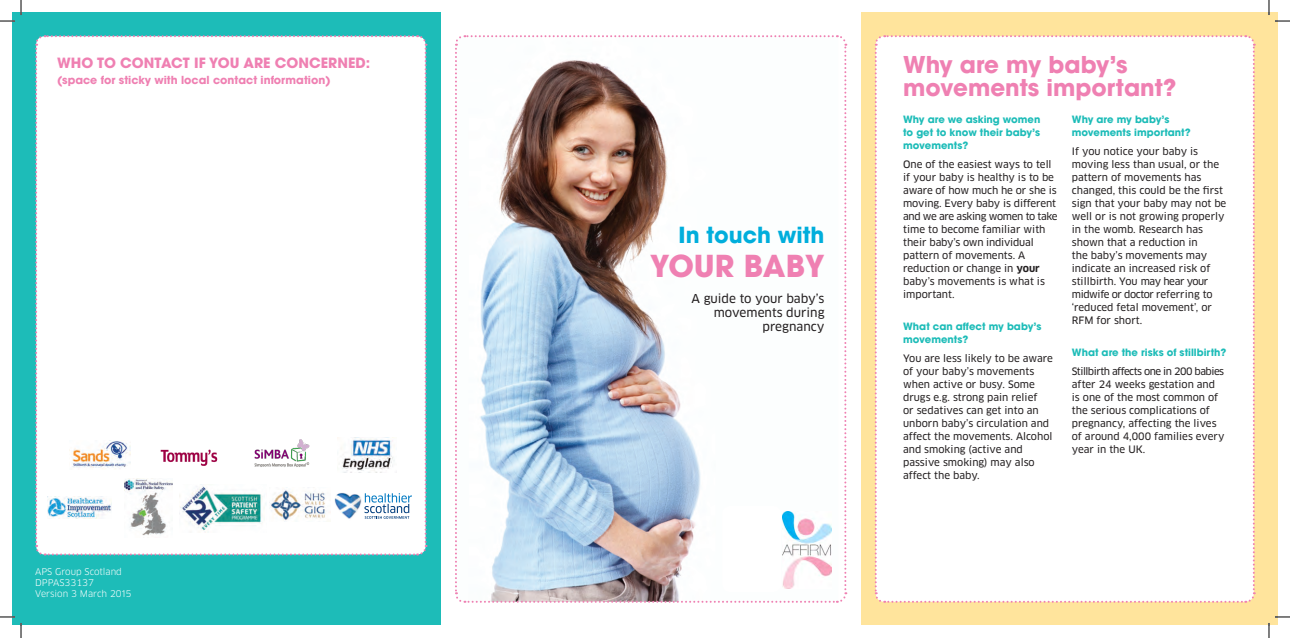
<style>
.page{position:relative;width:1290px;height:638px;background:#fff}
.page>*{position:absolute;margin:0;border:0;box-sizing:border-box;transform-origin:0 0}
.t1{font:700 30px "Avant Garde LT";color:#ef80b2}
.t2{font:700 23px/23px "Avant Garde LT";color:#ef80b2}
.t3{font:700 22px "Avant Garde LT";color:#00aedc}
.t4{font:700 14px "Avant Garde LT";color:#ef80b2}
.t5{font:12px/14.4px "Clan News";color:#231f20;text-align:right}
.t6{font:700 11px "Avant Garde LT";color:#ef80b2}
.t7{font:10px/13px "Clan News";color:#231f20}
.t8{font:700 10px/13px "Avant Garde LT";color:#1dbcb8}
.t9{font:10px/18.7px "Clan News";letter-spacing:-.05em;color:#231f20}
.t10{font:9px/10.8px "Clan";color:#fff}
.s1{font-family:"Clan LF"}
.s2{font-family:"Clan";font-weight:700}
.s3{font-family:"Avant Garde LT";font-weight:700;color:#1dbcb8}
</style>
<div class="page">
<div style="left:12px;top:12px;width:429px;height:613px;background:#1dbcb8"></div>
<img style="left:455px;top:35px;width:392px;height:568px">
<img style="left:782px;top:511px;width:49px;height:77px">
<div style="left:722px;top:505px;width:59px;height:86px;background:#fff;border-radius:8px"></div>
<div style="left:860px;top:12px;width:417px;height:613px;background:#ffe49c"></div>
<div style="left:874px;top:35px;width:381px;height:568px;background:#fff"></div>
<div style="left:35px;top:35px;width:393px;height:521px;background:#fff"></div>
<img style="left:334px;top:492px;width:28px;height:28px">
<img style="left:47px;top:496px;width:64px;height:21px">
<img style="left:337px;top:437px;width:59px;height:35px">
<img style="left:159px;top:446px;width:66px;height:19px">
<img style="left:69px;top:440px;width:61px;height:29px">
<img style="left:254px;top:437px;width:58px;height:33px">
<svg style="left:0;top:0;width:22px;height:22px"></svg>
<svg style="left:0;top:616px;width:22px;height:21px"></svg>
<svg style="left:1268px;top:0;width:21px;height:22px"></svg>
<svg style="left:1268px;top:616px;width:21px;height:21px"></svg>
<p class="t4" style="left:57px;top:54px;width:314px">WHO TO CONTACT IF YOU ARE CONCERNED:</p>
<p class="t6" style="left:57px;top:73px;width:275px">(space for sticky with local contact information)</p>
<p class="t10" style="left:35px;top:566px;width:98px">APS Group Scotland<br>DPPAS33137<br>Version 3 March <span class="s1">2015</span></p>
<p class="t3" style="left:678px;top:220px;width:147px">In touch with</p>
<p class="t1" style="left:650px;top:246px;width:176px">YOUR BABY</p>
<p class="t5" style="left:691px;top:291px;width:134px">A guide to your baby’s movements during pregnancy</p>
<p class="t2" style="left:903px;top:53px;width:275px">Why are my baby’s movements important?</p>
<p class="t8" style="left:903px;top:113px;width:139px;text-align:justify">Why are we asking women to get to know their baby’s movements?</p>
<p class="t7" style="left:903px;top:158px;width:156px">One of the easiest ways to tell if your baby is healthy is to be aware of how much he or she is moving. Every baby is different and we are asking women to take time to become familiar with their baby’s own individual pattern of movements. A reduction or change in <span class="s2">your </span>baby’s movements is what is important.</p>
<p class="t8" style="left:903px;top:319px;width:140px">What can affect my baby’s movements?</p>
<p class="t7" style="left:903px;top:351px;width:151px">You are less likely to be aware of your baby’s movements when active or busy. Some drugs e.g. strong pain relief<br>or sedatives can get into an unborn baby’s circulation and affect the movements. Alcohol and smoking (active and passive smoking) may also affect the baby.</p>
<p class="t8" style="left:1071px;top:113px;width:120px">Why are my baby’s movements important?</p>
<p class="t7" style="left:1071px;top:145px;width:156px">If you notice your baby is moving less than usual, or the pattern of movements has changed, this could be the first sign that your baby may not be well or is not growing properly in the womb. Research has shown that a reduction in<br>the baby’s movements may indicate an increased risk of stillbirth. You may hear your midwife or doctor referring to ‘reduced fetal movement’, or<br>RFM for short.</p>
<p class="t9" style="left:1071px;top:343px;width:156px"><span class="s3">What are the risks of stillbirth?<br></span>Stillbirth affects one in 200 babies</p>
<p class="t7" style="left:1071px;top:377px;width:154px">after 24 weeks gestation and is one of the most common of the serious complications of pregnancy, affecting the lives of around 4,000 families every year in the UK.</p>
</div>
